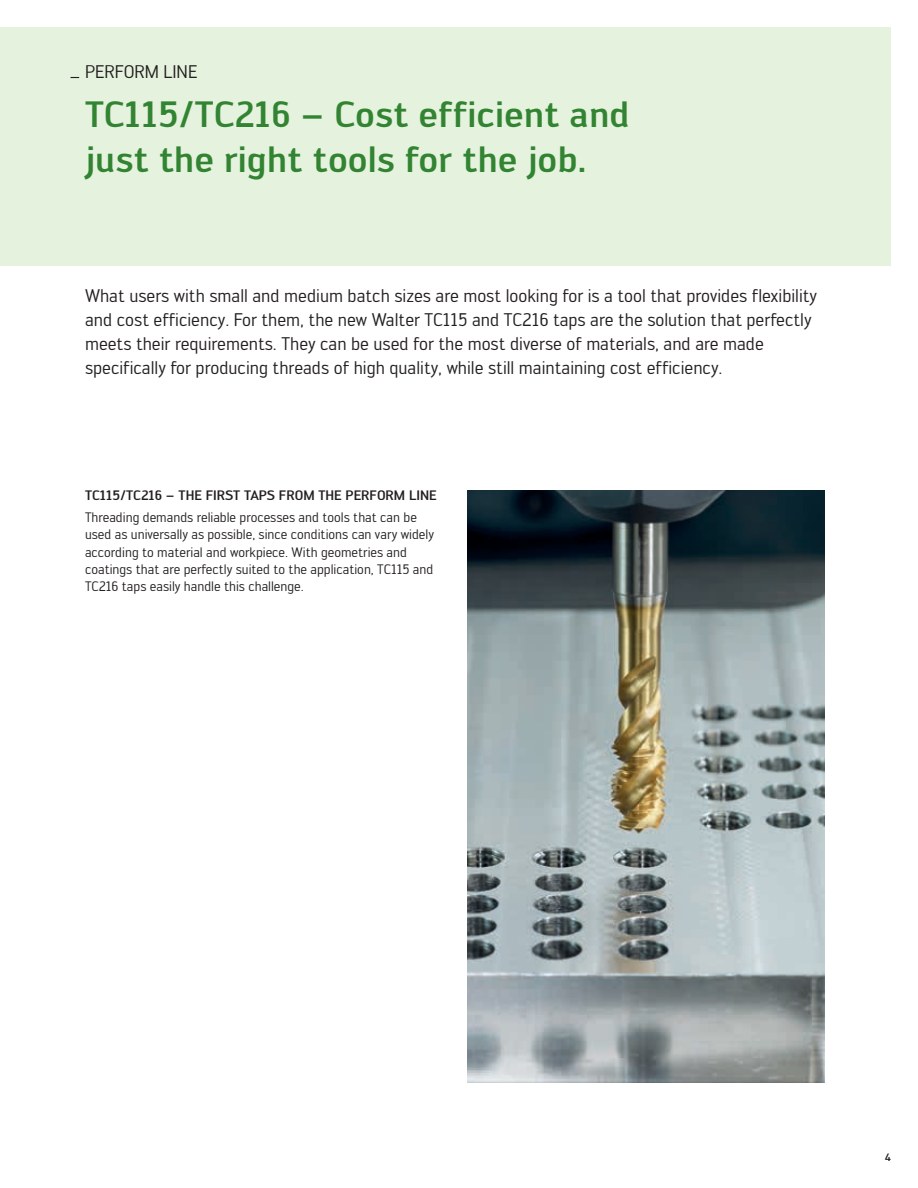
<style>
.page{position:relative;width:918px;height:1188px;background:#fff}
.page>*{position:absolute;margin:0;border:0;box-sizing:border-box;transform-origin:0 0}
.t1{font:500 36px/45px "Walter PRO";color:#328432}
.t2{font:18px/24px "Walter PRO";color:#231f20}
.t3{font:13.5px/17.2px "Walter PRO";color:#231f20}
.t4{font:500 13.5px "Walter PRO";color:#231f20}
.t5{font:500 10.5px "Walter PRO";color:#231f20}
</style>
<div class="page">
<div style="left:0;top:27px;width:891px;height:238px;background:#e5f2de"></div>
<img style="left:468px;top:490px;width:357px;height:592px">
<p class="t2" style="left:85px;top:59px;width:114px">PERFORM LINE</p>
<h1 class="t1" style="left:85px;top:91px;width:546px">TC115/TC216 – Cost efficient and just the right tools for the job.</h1>
<p class="t2" style="left:85px;top:283px;width:734px">What users with small and medium batch sizes are most looking for is a tool that provides flexibility and cost efficiency. For them, the new Walter TC115 and TC216 taps are the solution that perfectly meets their requirements. They can be used for the most diverse of materials, and are made specifically for producing threads of high quality, while still maintaining cost efficiency.</p>
<p class="t4" style="left:85px;top:486px;width:353px">TC115/TC216 – THE FIRST TAPS FROM THE PERFORM LINE</p>
<p class="t3" style="left:85px;top:508px;width:350px">Threading demands reliable processes and tools that can be used as universally as possible, since conditions can vary widely according to material and workpiece. With geometries and coatings that are perfectly suited to the application, TC115 and TC216 taps easily handle this challenge.</p>
<p class="t5" style="left:885px;top:1151px;width:8px">4</p>
</div>
